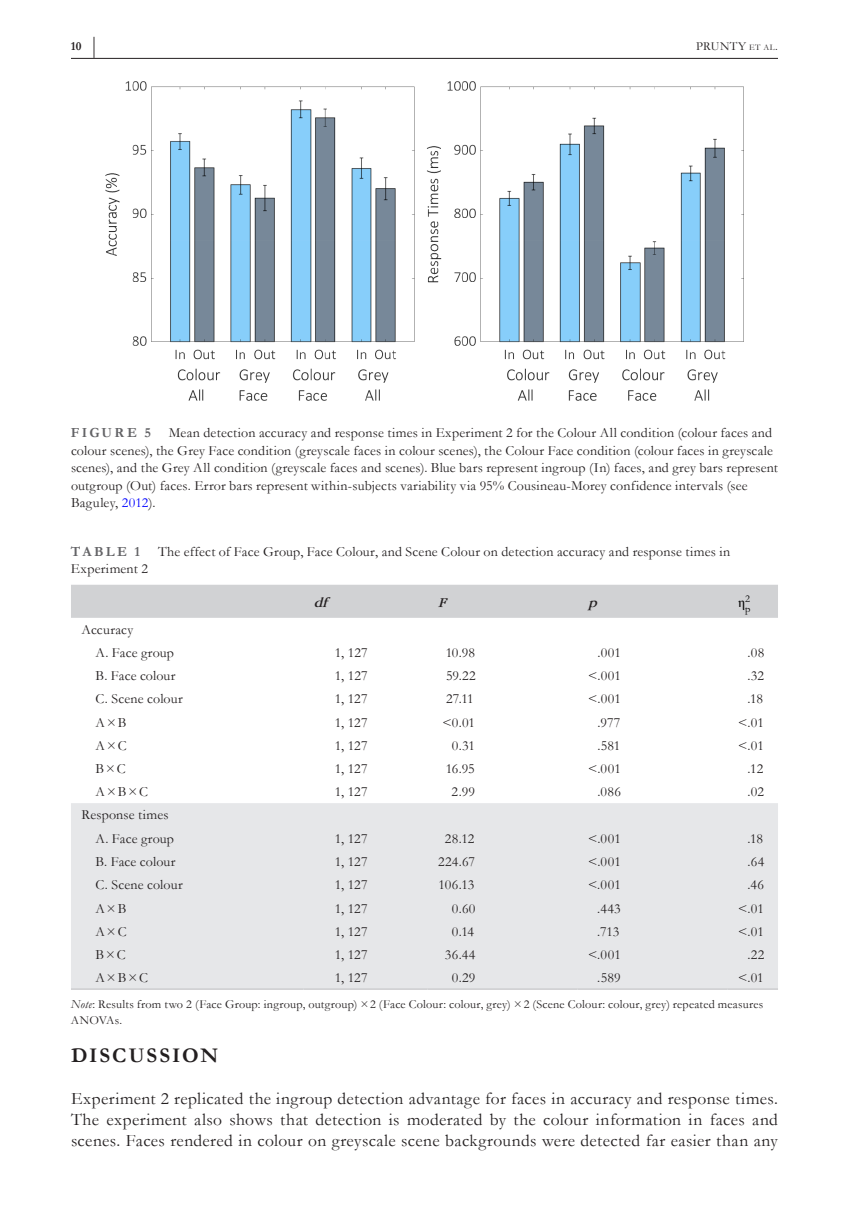
<style>
.page{position:relative;width:849px;height:1221px;background:#fff}
.page>*{position:absolute;margin:0;border:0;box-sizing:border-box;transform-origin:0 0}
.t1{font:700 21px "Garamond";letter-spacing:.09em;color:#231f20}
.t2{font:17.5px/21px "Garamond";letter-spacing:.02em;color:#231f20;text-align:justify}
.t3{font:14px/17.5px "Garamond";letter-spacing:.01em;color:#231f20}
.t4{font:700 14px "Garamond";letter-spacing:.16em;color:#636366}
.t5{font:italic 700 14px "Garamond";color:#231f20}
.t6{font:14px "STIX Math";color:#000}
.t7{font:12.25px/15.8px "Garamond";letter-spacing:.015em;color:#231f20}
.t8{font:12.25px "Garamond";letter-spacing:.03em;color:#231f20}
.t9{font:700 12.25px "Garamond";color:#231f20}
.t10{font:10.5px "Garamond";color:#000}
.s1{font-size:23.62px}
.s2{font-size:8.58px}
.s3{color:#00f}
.s4{font-style:italic}
</style>
<div class="page">
<hr style="left:71px;top:58px;width:706px;height:1px;background:#231f20">
<img style="left:105px;top:81px;width:639px;height:320px">
<div style="left:71px;top:584px;width:706px;height:33px;background:#d1d2d4"></div>
<div style="left:71px;top:803px;width:706px;height:185px;background:#e6e7e9"></div>
<hr style="left:71px;top:988px;width:232px;height:1px;background:#d1d2d4">
<hr style="left:303px;top:988px;width:124px;height:1px;background:#d1d2d4">
<hr style="left:427px;top:988px;width:150px;height:1px;background:#d1d2d4">
<hr style="left:577px;top:988px;width:150px;height:1px;background:#d1d2d4">
<hr style="left:727px;top:988px;width:50px;height:1px;background:#d1d2d4">
<p class="t9" style="left:71px;top:42px;width:28px">10 <span class="s1">|</span></p>
<p class="t8" style="left:696px;top:39px;width:83px">PRUNTY <span class="s2">eT al</span>.</p>
<p class="t3" style="left:71px;top:425px;width:708px;text-indent:98px">Mean detection accuracy and response times in Experiment 2 for the Colour All condition (colour faces and colour scenes), the Grey Face condition (greyscale faces in colour scenes), the Colour Face condition (colour faces in greyscale scenes), and the Grey All condition (greyscale faces and scenes). Blue bars represent ingroup (In) faces, and grey bars represent outgroup (Out) faces. Error bars represent within- subjects variability via 95% Cousineau- Morey confidence intervals (see Baguley, <span class="s3">2012</span>).</p>
<p class="t4" style="left:71px;top:546px;width:71px">TABLE 1</p>
<p class="t3" style="left:158px;top:544px;width:573px">The effect of Face Group, Face Colour, and Scene Colour on detection accuracy and response times in</p>
<p class="t3" style="left:71px;top:561px;width:78px">Experiment 2</p>
<p class="t5" style="left:314px;top:597px;width:15px">df</p>
<p class="t5" style="left:438px;top:597px;width:9px">F</p>
<p class="t5" style="left:588px;top:597px;width:10px">p</p>
<p class="t6" style="left:737px;top:594px;width:14px">η<sup>2</sup></p>
<p class="t10" style="left:745px;top:605px;width:7px">p</p>
<p class="t3" style="left:95px;top:619px;width:80px;line-height:23.1px;text-indent:-14px">Accuracy<br>A. Face group</p>
<p class="t4" style="left:71px;top:427px;width:81px">FIGURE 5</p>
<p class="t3" style="left:335px;top:645px;width:34px">1, 127</p>
<p class="t3" style="left:445px;top:645px;width:31px">10.98</p>
<p class="t3" style="left:597px;top:645px;width:25px">.001</p>
<p class="t3" style="left:747px;top:645px;width:18px">.08</p>
<p class="t3" style="left:95px;top:668px;width:82px">B. Face colour</p>
<p class="t3" style="left:335px;top:668px;width:34px">1, 127</p>
<p class="t3" style="left:446px;top:668px;width:31px">59.22</p>
<p class="t3" style="left:588px;top:668px;width:34px">&lt;.001</p>
<p class="t3" style="left:747px;top:668px;width:18px">.32</p>
<p class="t3" style="left:95px;top:691px;width:89px">C. Scene colour</p>
<p class="t3" style="left:335px;top:691px;width:34px">1, 127</p>
<p class="t3" style="left:446px;top:691px;width:29px">27.11</p>
<p class="t3" style="left:588px;top:691px;width:34px">&lt;.001</p>
<p class="t3" style="left:747px;top:691px;width:17px">.18</p>
<p class="t3" style="left:95px;top:714px;width:32px">A × B</p>
<p class="t3" style="left:335px;top:714px;width:34px">1, 127</p>
<p class="t3" style="left:442px;top:714px;width:34px">&lt;0.01</p>
<p class="t3" style="left:597px;top:714px;width:25px">.977</p>
<p class="t3" style="left:738px;top:714px;width:27px">&lt;.01</p>
<p class="t3" style="left:95px;top:738px;width:33px">A × C</p>
<p class="t3" style="left:334px;top:738px;width:34px">1, 127</p>
<p class="t3" style="left:452px;top:738px;width:24px">0.31</p>
<p class="t3" style="left:597px;top:738px;width:25px">.581</p>
<p class="t3" style="left:738px;top:738px;width:27px">&lt;.01</p>
<p class="t3" style="left:95px;top:761px;width:32px">B × C</p>
<p class="t3" style="left:334px;top:761px;width:34px">1, 127</p>
<p class="t3" style="left:445px;top:761px;width:30px">16.95</p>
<p class="t3" style="left:588px;top:761px;width:34px">&lt;.001</p>
<p class="t3" style="left:747px;top:761px;width:17px">.12</p>
<p class="t3" style="left:95px;top:784px;width:54px">A × B × C</p>
<p class="t3" style="left:334px;top:784px;width:34px">1, 127</p>
<p class="t3" style="left:451px;top:784px;width:25px">2.99</p>
<p class="t3" style="left:597px;top:784px;width:25px">.086</p>
<p class="t3" style="left:747px;top:784px;width:18px">.02</p>
<p class="t3" style="left:95px;top:804px;width:80px;line-height:23.1px;text-indent:-14px">Response times<br>A. Face group</p>
<p class="t3" style="left:334px;top:830px;width:34px">1, 127</p>
<p class="t3" style="left:444px;top:830px;width:31px">28.12</p>
<p class="t3" style="left:588px;top:830px;width:34px">&lt;.001</p>
<p class="t3" style="left:747px;top:830px;width:17px">.18</p>
<p class="t3" style="left:95px;top:853px;width:82px">B. Face colour</p>
<p class="t3" style="left:334px;top:853px;width:34px">1, 127</p>
<p class="t3" style="left:438px;top:853px;width:39px">224.67</p>
<p class="t3" style="left:588px;top:853px;width:34px">&lt;.001</p>
<p class="t3" style="left:747px;top:853px;width:18px">.64</p>
<p class="t3" style="left:95px;top:877px;width:89px">C. Scene colour</p>
<p class="t3" style="left:334px;top:877px;width:34px">1, 127</p>
<p class="t3" style="left:438px;top:877px;width:37px">106.13</p>
<p class="t3" style="left:588px;top:877px;width:34px">&lt;.001</p>
<p class="t3" style="left:747px;top:877px;width:18px">.46</p>
<p class="t3" style="left:95px;top:900px;width:32px">A × B</p>
<p class="t3" style="left:334px;top:900px;width:34px">1, 127</p>
<p class="t3" style="left:451px;top:900px;width:25px">0.60</p>
<p class="t3" style="left:597px;top:900px;width:25px">.443</p>
<p class="t3" style="left:738px;top:900px;width:27px">&lt;.01</p>
<p class="t3" style="left:95px;top:923px;width:33px">A × C</p>
<p class="t3" style="left:334px;top:923px;width:34px">1, 127</p>
<p class="t3" style="left:451px;top:923px;width:24px">0.14</p>
<p class="t3" style="left:597px;top:923px;width:24px">.713</p>
<p class="t3" style="left:738px;top:923px;width:27px">&lt;.01</p>
<p class="t3" style="left:95px;top:947px;width:32px">B × C</p>
<p class="t3" style="left:334px;top:947px;width:34px">1, 127</p>
<p class="t3" style="left:445px;top:947px;width:32px">36.44</p>
<p class="t3" style="left:587px;top:947px;width:34px">&lt;.001</p>
<p class="t3" style="left:747px;top:947px;width:19px">.22</p>
<p class="t3" style="left:95px;top:970px;width:54px">A × B × C</p>
<p class="t3" style="left:334px;top:970px;width:34px">1, 127</p>
<p class="t3" style="left:451px;top:970px;width:25px">0.29</p>
<p class="t3" style="left:597px;top:970px;width:25px">.589</p>
<p class="t3" style="left:737px;top:970px;width:27px">&lt;.01</p>
<p class="t7" style="left:71px;top:997px;width:693px"><span class="s4">Note</span>: Results from two 2 (Face Group: ingroup, outgroup) × 2 (Face Colour: colour, grey) × 2 (Scene Colour: colour, grey) repeated measures<br>ANOVAs.</p>
<h1 class="t1" style="left:71px;top:1048px;width:149px">DISCUSSION</h1>
<p class="t2" style="left:71px;top:1089px;width:708px">Experiment 2 replicated the ingroup detection advantage for faces in accuracy and response times.<br>The experiment also shows that detection is moderated by the colour information in faces and scenes. Faces rendered in colour on greyscale scene backgrounds were detected far easier than any</p>
</div>
